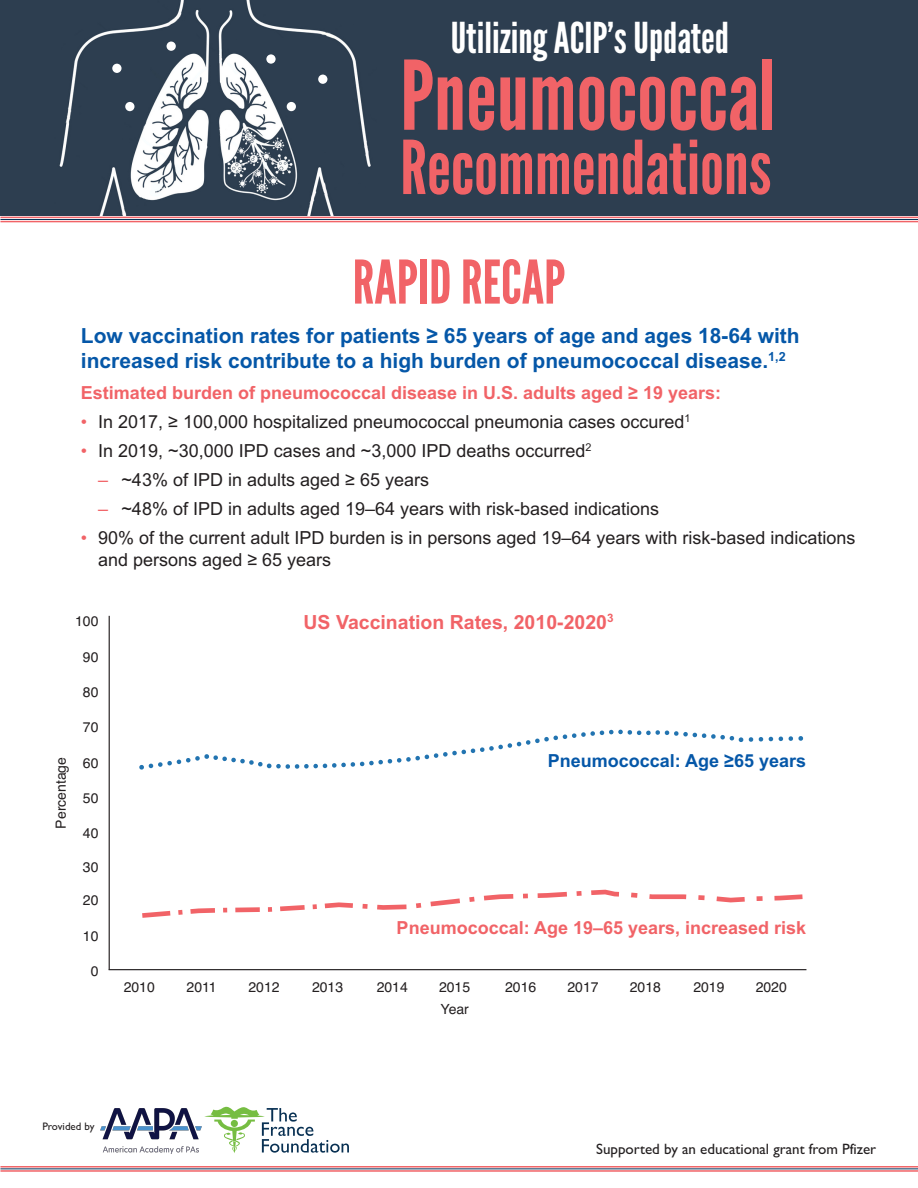
<style>
.page{position:relative;width:918px;height:1188px;background:#fff}
.page>*{position:absolute;margin:0;border:0;box-sizing:border-box;transform-origin:0 0}
.t1{font:95.55px "League Gothic";color:#f16367}
.t2{font:74.1px "League Gothic";color:#f16367}
.t3{font:60px "League Gothic";color:#f16367}
.t4{font:42.45px "League Gothic";color:#fff}
.t5{font:700 21px/25.2px "Arial";color:#0557a8}
.t6{font:700 19.5px "Arial";color:#f16367}
.t7{font:18px/21.6px "Arial";color:#231f20}
.t8{font:700 18px "Arial";color:#f16367}
.t9{font:700 18px "Arial";color:#0557a8}
.t10{font:15px "Gill Sans";color:#231f20}
.t11{font:13.95px/22.6px "Helvetica";color:#231f20}
.t12{font:10.95px "Gill Sans";color:#231f20}
.s1{color:#f16367}
</style>
<div class="page">
<hr style="left:0;top:217px;width:918px;height:1px;background:#f16367">
<hr style="left:0;top:221px;width:918px;height:1px;background:#f16367">
<hr style="left:0;top:219px;width:918px;height:1px;background:#003158">
<img style="left:0;top:0;width:918px;height:216px">
<div style="left:318px;top:75px;width:9px;height:9px;background:#fff;border-radius:50%"></div>
<div style="left:167px;top:42px;width:9px;height:9px;background:#fff;border-radius:50%"></div>
<div style="left:112px;top:64px;width:10px;height:9px;background:#fff;border-radius:50%"></div>
<svg style="left:266px;top:54px;width:10px;height:10px"></svg>
<div style="left:287px;top:102px;width:9px;height:9px;background:#fff;border-radius:50%"></div>
<div style="left:125px;top:102px;width:9px;height:9px;background:#fff;border-radius:50%"></div>
<svg style="left:204px;top:1107px;width:145px;height:46px"></svg>
<img style="left:101px;top:1109px;width:101px;height:44px">
<hr style="left:0;top:1166px;width:918px;height:2px;background:#f16367">
<hr style="left:0;top:1170px;width:918px;height:2px;background:#f16367">
<hr style="left:0;top:1168px;width:918px;height:1px;background:#003158">
<svg style="left:139px;top:729px;width:664px;height:41px"></svg>
<svg style="left:142px;top:889px;width:661px;height:29px"></svg>
<hr style="left:109px;top:969px;width:697px;height:1px;background:#231f20">
<hr style="left:109px;top:616px;width:1px;height:354px;background:#231f20">
<p class="t4" style="left:451px;top:23px;width:280px">Utilizing ACIP’s Updated</p>
<p class="t1" style="left:400px;top:62px;width:377px">Pneumococcal</p>
<p class="t2" style="left:400px;top:141px;width:373px">Recommendations</p>
<p class="t3" style="left:353px;top:261px;width:214px">RAPID RECAP</p>
<p class="t5" style="left:81px;top:325px;width:720px">Low vaccination rates for patients ≥ 65 years of age and ages 18-64 with increased risk contribute to a high burden of pneumococcal disease.<sup>1,2</sup></p>
<p class="t8" style="left:81px;top:386px;width:642px">Estimated burden of pneumococcal disease in U.S. adults aged ≥ 19 years:</p>
<p class="t7" style="left:81px;top:412px;width:611px"><span class="s1">•</span> In 2017, ≥ 100,000 hospitalized pneumococcal pneumonia cases occured<sup>1</sup></p>
<p class="t7" style="left:81px;top:442px;width:512px"><span class="s1">•</span> In 2019, ~30,000 IPD cases and ~3,000 IPD deaths occurred<sup>2</sup></p>
<p class="t7" style="left:98px;top:471px;width:332px"><span class="s1">–</span> ~43% of IPD in adults aged ≥ 65 years</p>
<p class="t7" style="left:98px;top:500px;width:562px"><span class="s1">–</span> ~48% of IPD in adults aged 19–64 years with risk-based indications</p>
<p class="t7" style="left:98px;top:529px;width:759px;text-indent:-17px"><span class="s1">•</span> 90% of the current adult IPD burden is in persons aged 19–64 years with risk-based indications and persons aged ≥ 65 years</p>
<p class="t11" style="left:75px;top:611px;width:25px">100</p>
<p class="t11" style="left:83px;top:647px;width:17px">90</p>
<p class="t11" style="left:83px;top:682px;width:17px">80</p>
<p class="t11" style="left:83px;top:717px;width:17px">70</p>
<p class="t11" style="left:83px;top:753px;width:17px">60</p>
<p class="t11" style="left:83px;top:788px;width:17px">50</p>
<p class="t11" style="left:83px;top:823px;width:17px">40</p>
<p class="t11" style="left:83px;top:858px;width:17px">30</p>
<p class="t11" style="left:83px;top:891px;width:17px">20</p>
<p class="t11" style="left:83px;top:926px;width:17px">10</p>
<p class="t11" style="left:91px;top:961px;width:9px">0</p>
<p class="t11" style="left:51px;top:829px;width:73px;rotate:-90deg">Percentage</p>
<p class="t6" style="left:304px;top:615px;width:312px">US Vaccination Rates, 2010-2020<sup>3</sup></p>
<p class="t9" style="left:548px;top:754px;width:260px">Pneumococcal: Age ≥65 years</p>
<p class="t8" style="left:397px;top:921px;width:411px">Pneumococcal: Age 19–65 years, increased risk</p>
<p class="t11" style="left:124px;top:977px;width:33px">2010</p>
<p class="t11" style="left:187px;top:977px;width:32px">2011</p>
<p class="t11" style="left:248px;top:977px;width:33px">2012</p>
<p class="t11" style="left:312px;top:977px;width:33px">2013</p>
<p class="t11" style="left:377px;top:977px;width:33px">2014</p>
<p class="t11" style="left:439px;top:977px;width:33px">2015<br>Year</p>
<p class="t11" style="left:505px;top:977px;width:33px">2016</p>
<p class="t11" style="left:567px;top:977px;width:33px">2017</p>
<p class="t11" style="left:630px;top:977px;width:33px">2018</p>
<p class="t11" style="left:693px;top:977px;width:33px">2019</p>
<p class="t11" style="left:756px;top:977px;width:33px">2020</p>
<p class="t12" style="left:42px;top:1122px;width:54px">Provided by</p>
<p class="t10" style="left:596px;top:1144px;width:282px">Supported by an educational grant from Pfizer</p>
</div>
